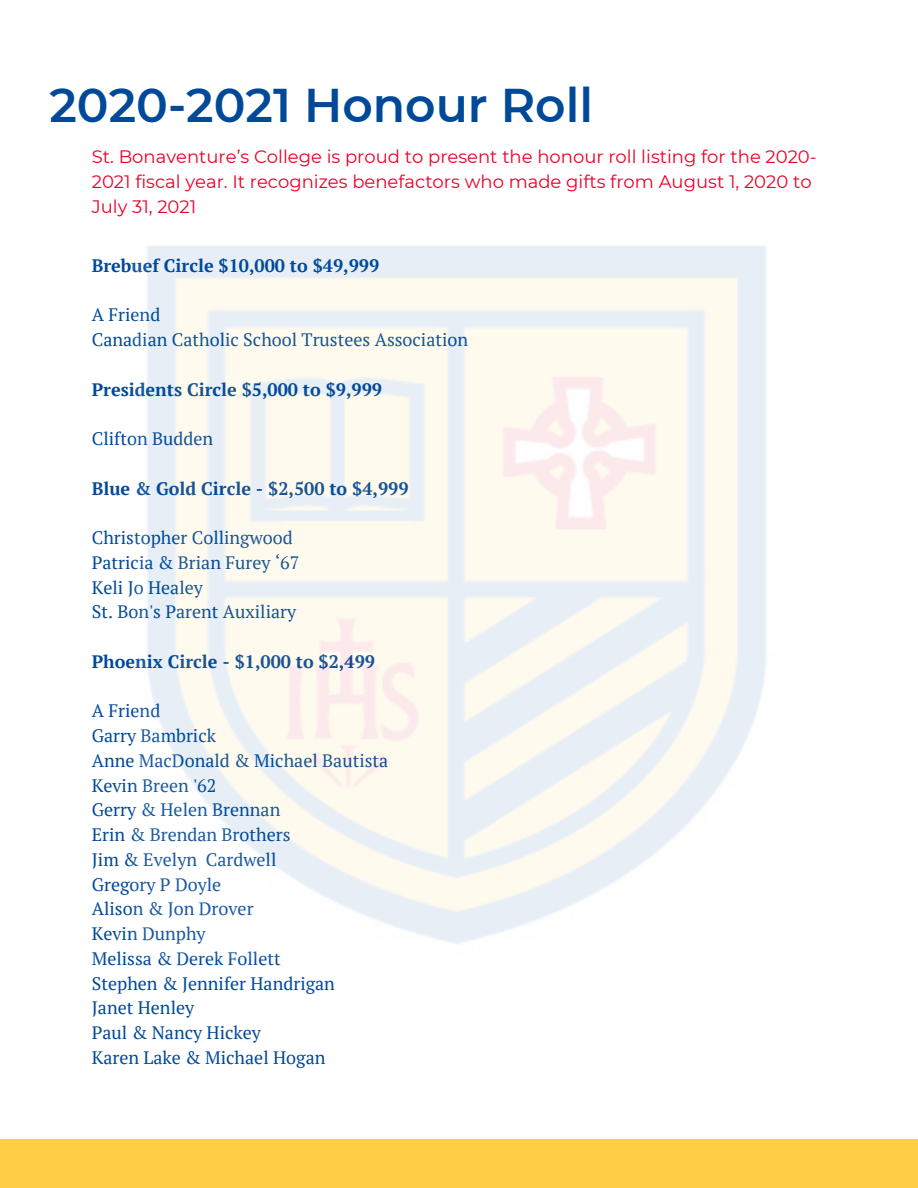
<style>
.page{position:relative;width:918px;height:1188px;background:#fff}
.page>*{position:absolute;margin:0;border:0;box-sizing:border-box;transform-origin:0 0}
.t1{font:600 47.25px "Montserrat";color:#004999}
.t2{font:18px "PT Serif";color:#004999}
.t3{font:18px/24.8px "Montserrat";color:#eb0029}
.t4{font:700 18px "PT Serif";color:#004999}
</style>
<div class="page">
<div style="left:0;top:1139px;width:918px;height:49px;background:#ffce45"></div>
<p class="t1" style="left:49px;top:77px;width:545px">2020-2021 Honour Roll</p>
<p class="t3" style="left:92px;top:145px;width:726px">St. Bonaventure’s College is proud to present the honour roll listing for the 2020-<br>2021 fiscal year. It recognizes benefactors who made gifts from August 1, 2020 to<br>July 31, 2021</p>
<p class="t4" style="left:92px;top:253px;width:289px">Brebuef Circle $10,000 to $49,999</p>
<p class="t2" style="left:92px;top:303px;width:70px">A Friend</p>
<p class="t2" style="left:92px;top:327px;width:378px">Canadian Catholic School Trustees Association</p>
<p class="t4" style="left:92px;top:377px;width:292px">Presidents Circle $5,000 to $9,999</p>
<p class="t2" style="left:92px;top:426px;width:123px">Clifton Budden</p>
<p class="t4" style="left:92px;top:476px;width:318px">Blue &amp; Gold Circle - $2,500 to $4,999</p>
<p class="t2" style="left:92px;top:525px;width:202px">Christopher Collingwood</p>
<p class="t2" style="left:92px;top:550px;width:209px">Patricia &amp; Brian Furey ‘67</p>
<p class="t2" style="left:92px;top:575px;width:113px">Keli Jo Healey</p>
<p class="t2" style="left:92px;top:600px;width:206px">St. Bon's Parent Auxiliary</p>
<p class="t4" style="left:92px;top:649px;width:285px">Phoenix Circle - $1,000 to $2,499</p>
<p class="t2" style="left:92px;top:699px;width:70px">A Friend</p>
<p class="t2" style="left:92px;top:723px;width:126px">Garry Bambrick</p>
<p class="t2" style="left:92px;top:748px;width:298px">Anne MacDonald &amp; Michael Bautista</p>
<p class="t2" style="left:92px;top:773px;width:126px">Kevin Breen '62</p>
<p class="t2" style="left:92px;top:798px;width:190px">Gerry &amp; Helen Brennan</p>
<p class="t2" style="left:92px;top:822px;width:200px">Erin &amp; Brendan Brothers</p>
<p class="t2" style="left:92px;top:847px;width:186px">Jim &amp; Evelyn Cardwell</p>
<p class="t2" style="left:92px;top:872px;width:131px">Gregory P Doyle</p>
<p class="t2" style="left:92px;top:897px;width:163px">Alison &amp; Jon Drover</p>
<p class="t2" style="left:92px;top:921px;width:115px">Kevin Dunphy</p>
<p class="t2" style="left:92px;top:946px;width:190px">Melissa &amp; Derek Follett</p>
<p class="t2" style="left:92px;top:971px;width:245px">Stephen &amp; Jennifer Handrigan</p>
<p class="t2" style="left:92px;top:996px;width:104px">Janet Henley</p>
<p class="t2" style="left:92px;top:1020px;width:171px">Paul &amp; Nancy Hickey</p>
<p class="t2" style="left:92px;top:1045px;width:235px">Karen Lake &amp; Michael Hogan</p>
</div>
